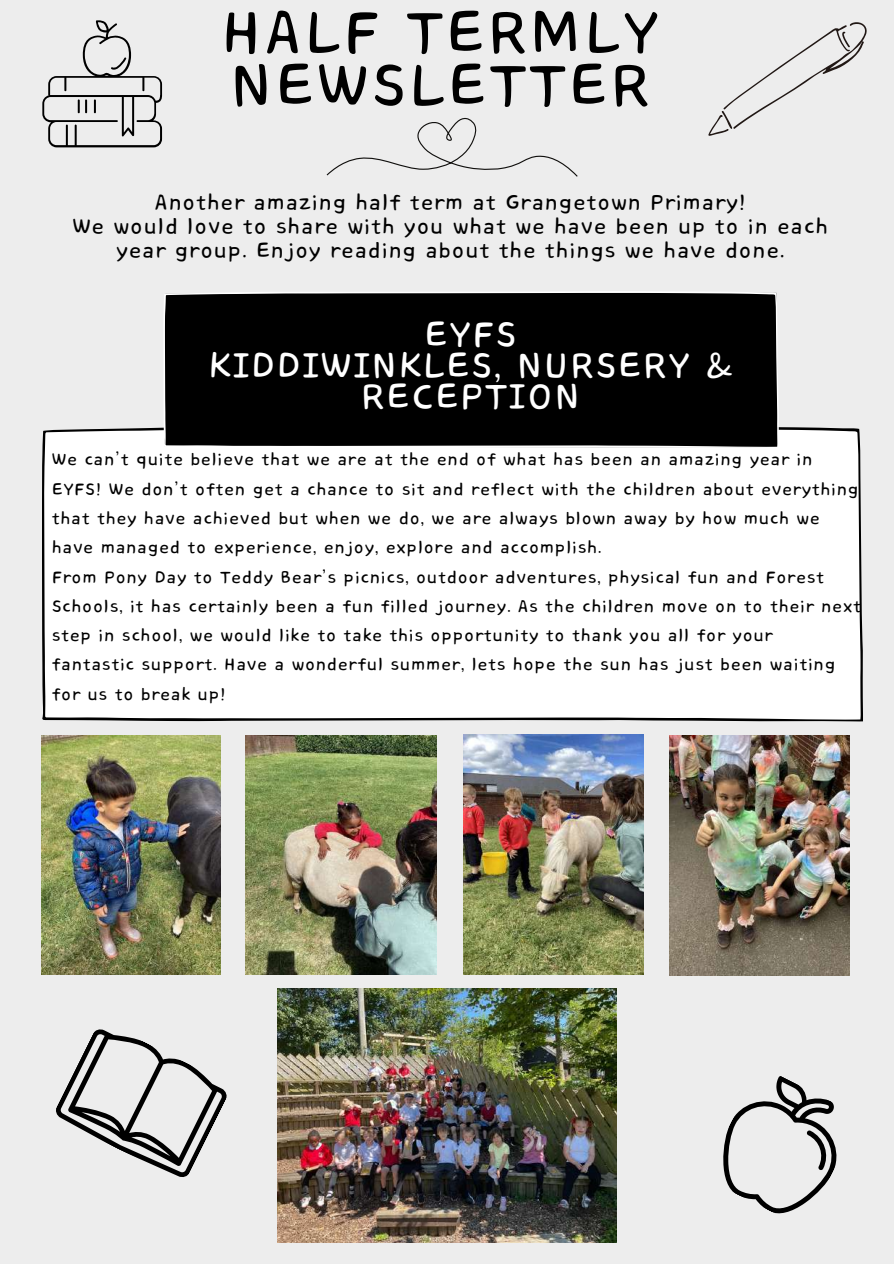
<style>
.page{position:relative;width:894px;height:1264px;background:#fff}
.page>*{position:absolute;margin:0;border:0;box-sizing:border-box;transform-origin:0 0}
.t1{font:76.5px "Core Bandi Face";color:#000}
.t2{font:45.75px "Core Bandi Face";color:#fff}
.t3{font:27px/23.9px "Core Bandi Face";color:#000;text-align:center}
.t4{font:21.45px/29.2px "Core Bandi Face";color:#000}
</style>
<div class="page">
<div style="left:0;top:0;width:893px;height:1263px;background:#ededed"></div>
<div style="left:42px;top:426px;width:820px;height:295px;background:#fff"></div>
<div style="left:163px;top:291px;width:615px;height:157px;background:#000"></div>
<svg style="left:708px;top:22px;width:159px;height:114px"></svg>
<svg style="left:326px;top:117px;width:251px;height:60px"></svg>
<svg style="left:42px;top:20px;width:120px;height:127px"></svg>
<svg style="left:56px;top:1029px;width:171px;height:148px"></svg>
<img style="left:277px;top:988px;width:339px;height:254px">
<img style="left:245px;top:735px;width:191px;height:239px">
<img style="left:42px;top:735px;width:179px;height:239px">
<img style="left:463px;top:735px;width:180px;height:239px">
<img style="left:669px;top:735px;width:180px;height:240px">
<svg style="left:723px;top:1076px;width:114px;height:138px"></svg>
<h1 class="t1" style="left:221px;top:-7px;width:441px">HALF TERMLY</h1>
<h1 class="t1" style="left:230px;top:45px;width:423px">NEWSLETTER</h1>
<p class="t3" style="left:72px;top:191px;width:757px">Another amazing half term at Grangetown Primary!<br>We would love to share with you what we have been up to in each year group. Enjoy reading about the things we have done.</p>
<h2 class="t2" style="left:424px;top:310px;width:95px">EYFS</h2>
<h2 class="t2" style="left:208px;top:342px;width:527px">KIDDIWINKLES, NURSERY &amp;</h2>
<h2 class="t2" style="left:361px;top:373px;width:222px">RECEPTION</h2>
<p class="t4" style="left:52px;top:446px;width:811px">We can’t quite believe that we are at the end of what has been an amazing year in EYFS! We don’t often get a chance to sit and reflect with the children about everything that they have achieved but when we do, we are always blown away by how much we have managed to experience, enjoy, explore and accomplish.<br>From Pony Day to Teddy Bear’s picnics, outdoor adventures, physical fun and Forest Schools, it has certainly been a fun filled journey. As the children move on to their next step in school, we would like to take this opportunity to thank you all for your fantastic support. Have a wonderful summer, lets hope the sun has just been waiting for us to break up!</p>
</div>
